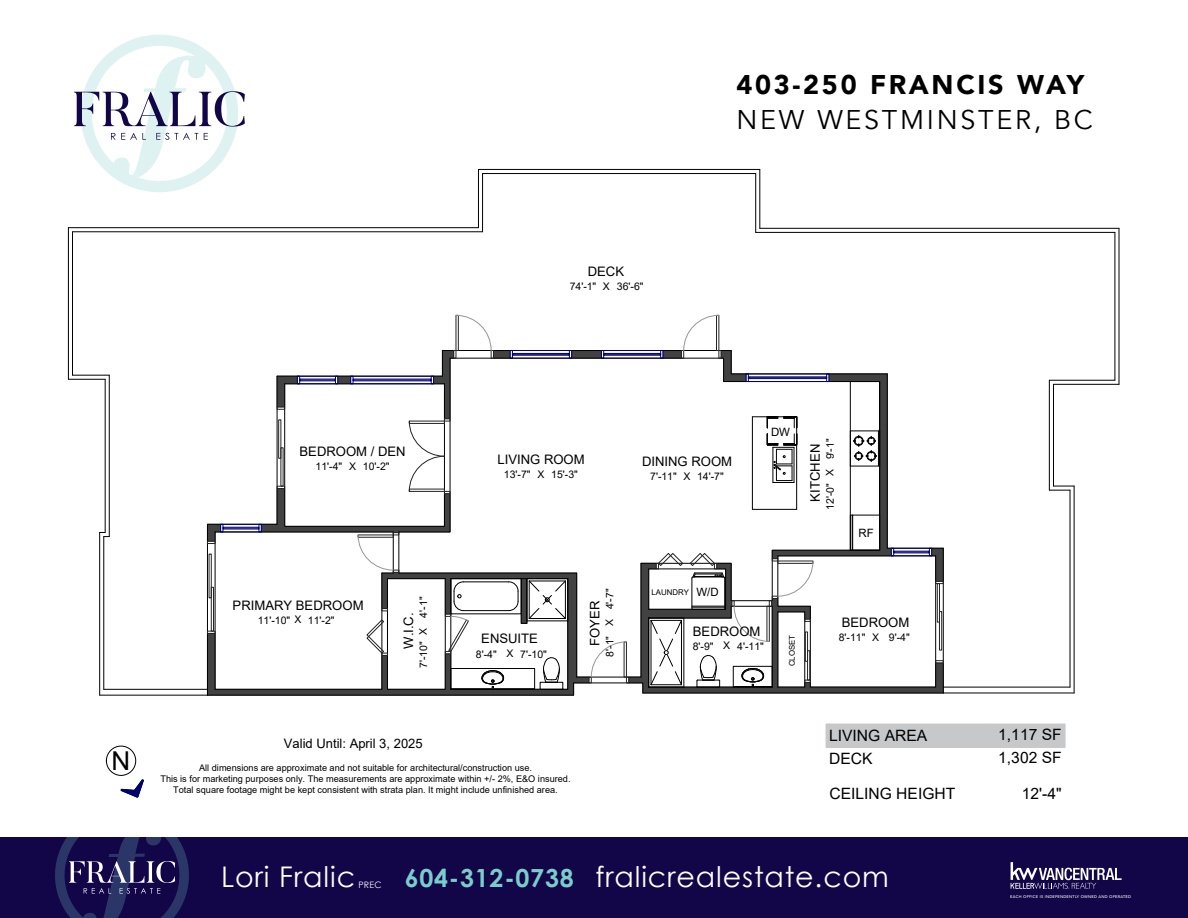
<style>
.page{position:relative;width:1188px;height:918px;background:#fff}
.page>*{position:absolute;margin:0;border:0;box-sizing:border-box;transform-origin:0 0}
.t1{font:28.5px "Century Gothic";letter-spacing:.03em;color:#fff}
.t2{font:900 27px/34.5px "Avenir";letter-spacing:.1em;color:#000}
.t3{font:25.95px "Arial";color:#000}
.t4{font:700 24.9px "Century Gothic";letter-spacing:.03em;color:#7acdcb}
.t5{font:23.85px "Arial";color:#000}
.t6{font:15.6px "Arial";color:#000}
.t7{font:14.25px "Arial";color:#000}
.t8{font:13.05px "Arial";color:#000}
.t9{font:12.45px "Arial";color:#000}
.t10{font:11.4px "Arial";color:#000}
.t11{font:10.5px "Arial";color:#000}
.t12{font:9.15px/11.1px "Arial";color:#000;text-align:center}
.t13{font:8.85px "Century Gothic";color:#fff}
.t14{font:7.8px "Arial";color:#000}
.t15{font:500 3.9px "Avenir";letter-spacing:.05em;color:#fff}
.s1{font-weight:400}
</style>
<div class="page">
<div style="left:0;top:837px;width:1188px;height:81px;background:#120548"></div>
<svg style="left:1011px;top:862px;width:111px;height:27px"></svg>
<svg style="left:55px;top:837px;width:134px;height:81px"></svg>
<svg style="left:74px;top:35px;width:171px;height:128px"></svg>
<div style="left:825px;top:723px;width:241px;height:25px;background:#c7c8ca"></div>
<img style="left:67px;top:163px;width:1053px;height:533px">
<img style="left:105px;top:745px;width:39px;height:53px">
<p class="t8" style="left:588px;top:262px;width:38px">DECK</p>
<p class="t11" style="left:603px;top:279px;width:8px">X</p>
<p class="t11" style="left:570px;top:279px;width:28px">74'-1"</p>
<p class="t11" style="left:617px;top:279px;width:28px">36'-6"</p>
<p class="t2" style="left:737px;top:67px;width:358px">403-250 FRANCIS WAY<br><span class="s1">NEW WESTMINSTER, BC</span></p>
<p class="t3" style="left:111px;top:743px;width:20px">N</p>
<p class="t10" style="left:771px;top:424px;width:21px">DW</p>
<p class="t8" style="left:300px;top:442px;width:108px">BEDROOM / DEN</p>
<p class="t11" style="left:349px;top:459px;width:8px">X</p>
<p class="t11" style="left:316px;top:459px;width:28px">11'-4"</p>
<p class="t11" style="left:363px;top:459px;width:28px">10'-2"</p>
<p class="t8" style="left:497px;top:450px;width:89px">LIVING ROOM</p>
<p class="t11" style="left:538px;top:467px;width:8px">X</p>
<p class="t8" style="left:642px;top:452px;width:92px">DINING ROOM</p>
<p class="t11" style="left:504px;top:467px;width:28px">13'-7"</p>
<p class="t11" style="left:551px;top:467px;width:28px">15'-3"</p>
<p class="t11" style="left:684px;top:469px;width:8px">X</p>
<p class="t11" style="left:650px;top:469px;width:28px">7'-11"</p>
<p class="t11" style="left:697px;top:469px;width:28px">14'-7"</p>
<p class="t9" style="left:647px;top:473px;width:18px">RF</p>
<p class="t11" style="left:823px;top:459px;width:22px;rotate:-90deg">9'-1"</p>
<p class="t11" style="left:823px;top:510px;width:28px;rotate:-90deg">12'-0"</p>
<p class="t8" style="left:806px;top:502px;width:59px;rotate:-90deg">KITCHEN</p>
<p class="t11" style="left:823px;top:476px;width:8px;rotate:-90deg">X</p>
<p class="t10" style="left:859px;top:525px;width:17px">RF</p>
<p class="t7" style="left:235px;top:588px;width:63px">ENSUITE</p>
<p class="t10" style="left:262px;top:606px;width:9px">X</p>
<p class="t8" style="left:233px;top:596px;width:132px">PRIMARY BEDROOM</p>
<p class="t10" style="left:278px;top:606px;width:31px">7'-10"</p>
<p class="t11" style="left:258px;top:613px;width:45px">11'-10" X</p>
<p class="t11" style="left:308px;top:613px;width:28px">11'-2"</p>
<p class="t11" style="left:416px;top:618px;width:22px;rotate:-90deg">4'-1"</p>
<p class="t11" style="left:416px;top:668px;width:28px;rotate:-90deg">7'-10"</p>
<p class="t8" style="left:400px;top:649px;width:38px;rotate:-90deg">W.I.C.</p>
<p class="t11" style="left:416px;top:635px;width:8px;rotate:-90deg">X</p>
<p class="t8" style="left:481px;top:630px;width:58px">ENSUITE</p>
<p class="t11" style="left:506px;top:646px;width:8px">X</p>
<p class="t11" style="left:476px;top:647px;width:22px">8'-4"</p>
<p class="t11" style="left:520px;top:647px;width:28px">7'-10"</p>
<p class="t11" style="left:603px;top:609px;width:22px;rotate:-90deg">4'-7"</p>
<p class="t11" style="left:603px;top:657px;width:22px;rotate:-90deg">8'-1"</p>
<p class="t8" style="left:586px;top:646px;width:47px;rotate:-90deg">FOYER</p>
<p class="t11" style="left:602px;top:626px;width:8px;rotate:-90deg">X</p>
<p class="t10" style="left:697px;top:584px;width:24px">W/D</p>
<p class="t14" style="left:652px;top:587px;width:39px">LAUNDRY</p>
<p class="t10" style="left:662px;top:588px;width:9px">X</p>
<p class="t10" style="left:680px;top:588px;width:24px">9'-4"</p>
<p class="t8" style="left:693px;top:622px;width:69px">BEDROOM</p>
<p class="t11" style="left:723px;top:638px;width:8px">X</p>
<p class="t11" style="left:693px;top:639px;width:22px">8'-9"</p>
<p class="t11" style="left:737px;top:639px;width:28px">4'-11"</p>
<p class="t14" style="left:787px;top:666px;width:33px;rotate:-90deg">CLOSET</p>
<p class="t8" style="left:842px;top:613px;width:69px">BEDROOM</p>
<p class="t11" style="left:872px;top:630px;width:8px">X</p>
<p class="t11" style="left:839px;top:630px;width:28px">8'-11"</p>
<p class="t11" style="left:889px;top:630px;width:22px">9'-4"</p>
<p class="t8" style="left:284px;top:734px;width:140px">Valid Until: April 3, 2025</p>
<p class="t12" style="left:160px;top:762px;width:412px">All dimensions are approximate and not suitable for architectural/construction use.<br>This is for marketing purposes only. The measurements are approximate within +/- 2%, E&amp;O insured.<br>Total square footage might be kept consistent with strata plan. It might include unfinished area.</p>
<p class="t5" style="left:368px;top:772px;width:19px">N</p>
<p class="t6" style="left:829px;top:725px;width:100px">LIVING AREA</p>
<p class="t6" style="left:998px;top:724px;width:65px">1,117 SF</p>
<p class="t6" style="left:829px;top:748px;width:45px">DECK</p>
<p class="t6" style="left:998px;top:747px;width:65px">1,302 SF</p>
<p class="t6" style="left:830px;top:783px;width:127px">CEILING HEIGHT</p>
<p class="t6" style="left:1022px;top:783px;width:41px">12'-4"</p>
<p class="t1" style="left:221px;top:860px;width:136px">Lori Fralic</p>
<p class="t13" style="left:358px;top:879px;width:25px">PREC</p>
<p class="t4" style="left:405px;top:863px;width:170px">604-312-0738</p>
<p class="t1" style="left:595px;top:860px;width:295px">fralicrealestate.com</p>
<p class="t15" style="left:1010px;top:893px;width:122px">EACH OFFICE IS INDEPENDENTLY OWNED AND OPERATED</p>
</div>
